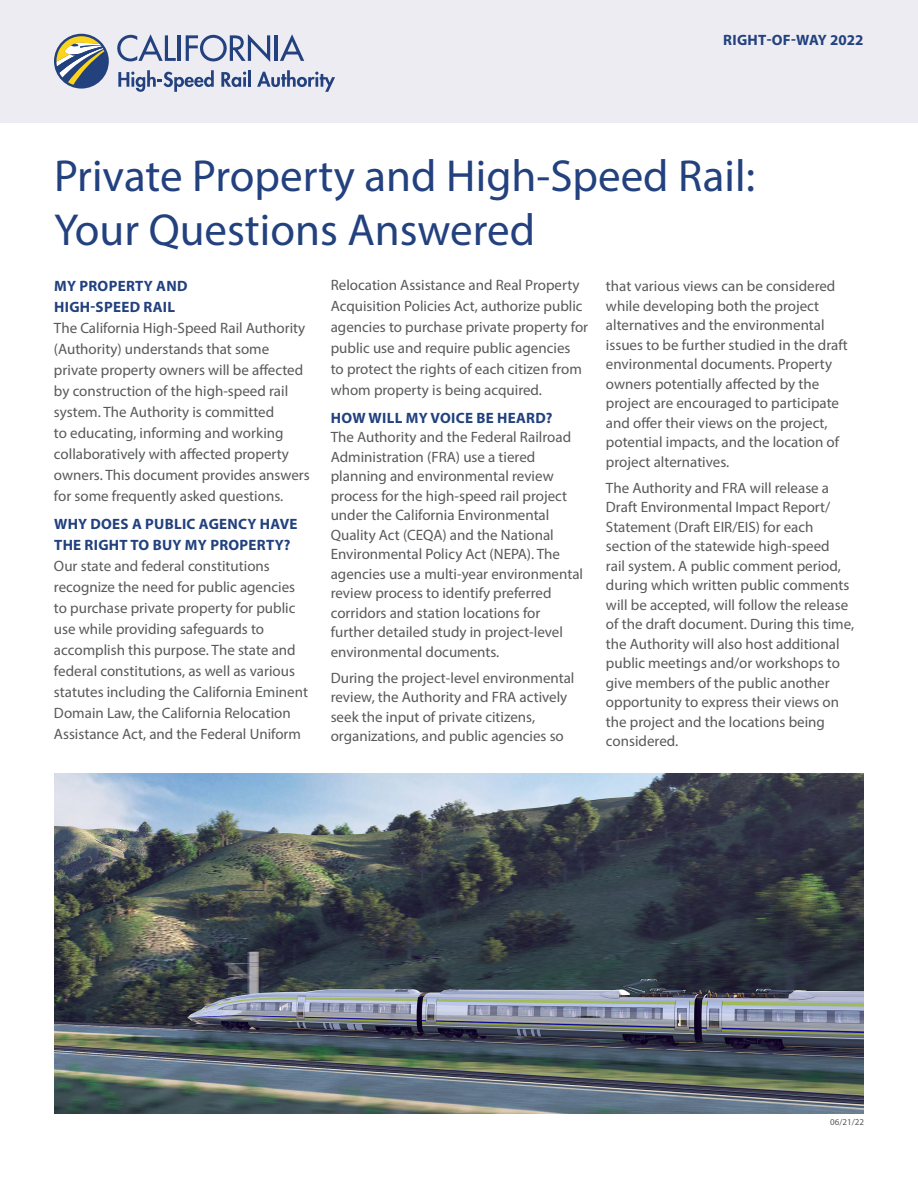
<style>
.page{position:relative;width:918px;height:1188px;background:#fff}
.page>*{position:absolute;margin:0;border:0;box-sizing:border-box;transform-origin:0 0}
.t1{font:45px/54px "Myriad Pro";color:#22417e}
.t2{font:15px/19.5px "Myriad Pro";color:#58595b}
.t3{font:700 15px/21px "Myriad Pro";letter-spacing:.02em;color:#22417e}
.t4{font:9px "Myriad Pro";color:#58595b}
</style>
<div class="page">
<div style="left:0;top:0;width:918px;height:123px;background:#edecf2"></div>
<svg style="left:54px;top:34px;width:55px;height:55px"></svg>
<svg style="left:56px;top:36px;width:48px;height:49px;background:#8b928c"></svg>
<svg style="left:117px;top:34px;width:59px;height:27px"></svg>
<hr style="left:178px;top:35px;width:3px;height:26px;background:#22417e">
<svg style="left:186px;top:34px;width:84px;height:28px"></svg>
<hr style="left:275px;top:35px;width:3px;height:26px;background:#22417e">
<svg style="left:280px;top:34px;width:24px;height:27px"></svg>
<svg style="left:118px;top:70px;width:96px;height:22px"></svg>
<svg style="left:221px;top:72px;width:25px;height:15px"></svg>
<hr style="left:248px;top:70px;width:3px;height:17px;background:#22417e">
<svg style="left:257px;top:70px;width:78px;height:22px"></svg>
<img style="left:54px;top:773px;width:810px;height:341px">
<p class="t3" style="left:723px;top:29px;width:142px">RIGHT-OF-WAY 2022</p>
<h1 class="t1" style="left:54px;top:148px;width:703px">Private Property and High-Speed Rail:<br>Your Questions Answered</h1>
<h2 class="t3" style="left:54px;top:275px;width:135px">MY PROPERTY AND<br>HIGH-SPEED RAIL</h2>
<p class="t2" style="left:54px;top:317px;width:257px;line-height:21px">The California High-Speed Rail Authority (Authority) understands that some private property owners will be affected by construction of the high-speed rail system. The Authority is committed<br>to educating, informing and working collaboratively with affected property owners. This document provides answers for some frequently asked questions.</p>
<h2 class="t3" style="left:54px;top:513px;width:245px">WHY DOES A PUBLIC AGENCY HAVE<br>THE RIGHT TO BUY MY PROPERTY?</h2>
<p class="t2" style="left:54px;top:555px;width:255px;line-height:21px">Our state and federal constitutions recognize the need for public agencies to purchase private property for public use while providing safeguards to accomplish this purpose. The state and federal constitutions, as well as various statutes including the California Eminent Domain Law, the California Relocation Assistance Act, and the Federal Uniform</p>
<p class="t2" style="left:331px;top:274px;width:259px;line-height:21px">Relocation Assistance and Real Property Acquisition Policies Act, authorize public agencies to purchase private property for public use and require public agencies<br>to protect the rights of each citizen from whom property is being acquired.</p>
<h2 class="t3" style="left:331px;top:407px;width:223px">HOW WILL MY VOICE BE HEARD?</h2>
<p class="t2" style="left:331px;top:427px;width:254px">The Authority and the Federal Railroad Administration (FRA) use a tiered planning and environmental review process for the high-speed rail project under the California Environmental Quality Act (CEQA) and the National Environmental Policy Act (NEPA). The agencies use a multi-year environmental review process to identify preferred corridors and station locations for further detailed study in project-level environmental documents.</p>
<p class="t2" style="left:331px;top:668px;width:245px">During the project-level environmental review, the Authority and FRA actively seek the input of private citizens, organizations, and public agencies so</p>
<p class="t2" style="left:606px;top:276px;width:243px">that various views can be considered while developing both the project alternatives and the environmental issues to be further studied in the draft environmental documents. Property owners potentially affected by the project are encouraged to participate and offer their views on the project, potential impacts, and the location of project alternatives.</p>
<p class="t2" style="left:606px;top:478px;width:250px">The Authority and FRA will release a Draft Environmental Impact Report/ Statement (Draft EIR/EIS) for each section of the statewide high-speed<br>rail system. A public comment period, during which written public comments will be accepted, will follow the release of the draft document. During this time, the Authority will also host additional public meetings and/or workshops to give members of the public another opportunity to express their views on the project and the locations being considered.</p>
<p class="t4" style="left:830px;top:1116px;width:35px">06/21/22</p>
</div>
